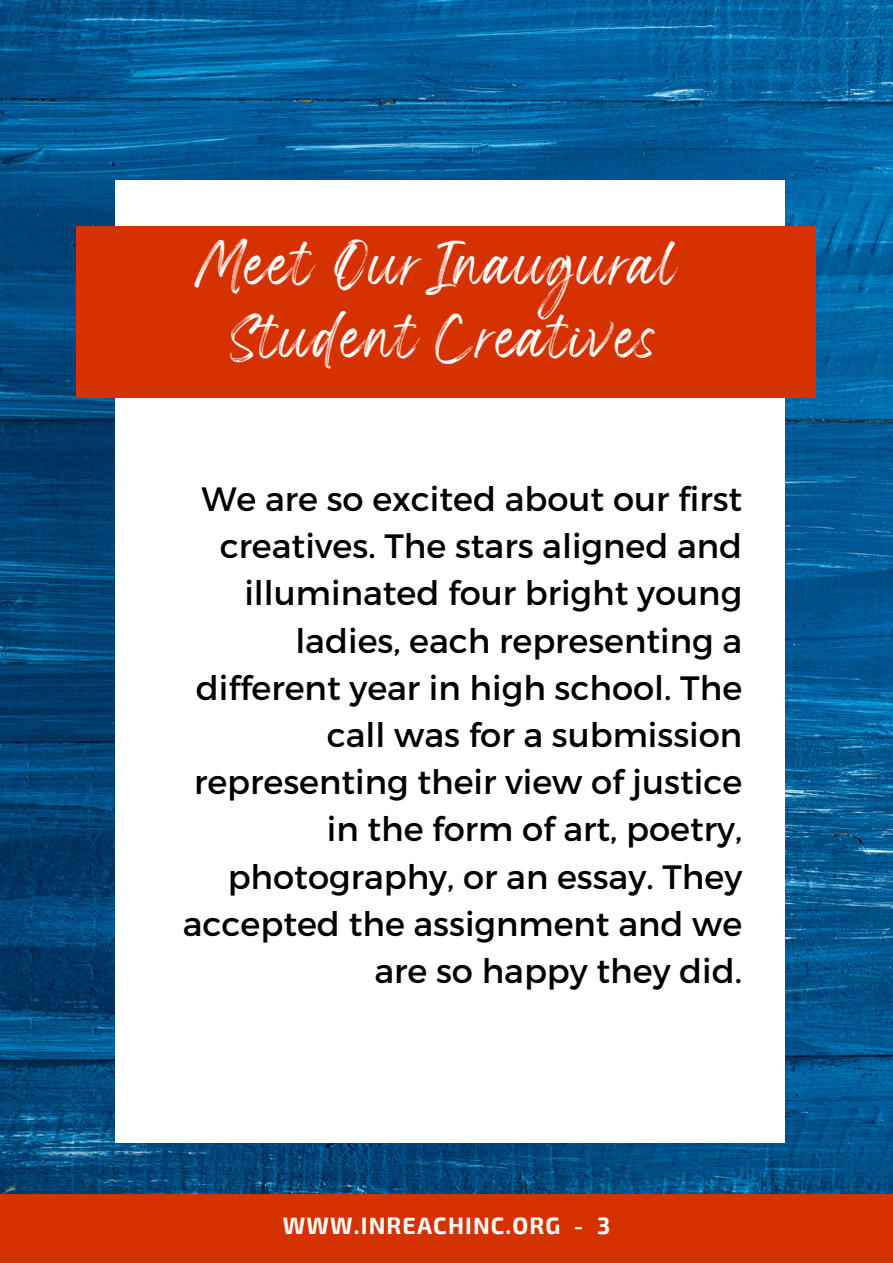
<style>
.page{position:relative;width:893px;height:1264px;background:#fff}
.page>*{position:absolute;margin:0;border:0;box-sizing:border-box;transform-origin:0 0}
.t1{font:33.75px/47.2px "Montserrat";color:#000;text-align:right}
.t2{font:33.3px "Wonderful Branding";letter-spacing:.05em;color:#fff}
.t3{font:700 23.1px "Exo 2";letter-spacing:.05em;color:#fff}
</style>
<div class="page">
<img style="left:0;top:0;width:892px;height:1194px">
<div style="left:115px;top:180px;width:669px;height:963px;background:#fff"></div>
<div style="left:0;top:1194px;width:892px;height:68px;background:#d63100"></div>
<div style="left:76px;top:226px;width:740px;height:171px;background:#d63100"></div>
<p class="t2" style="left:194px;top:257px;width:487px">Meet Our Inaugural</p>
<p class="t2" style="left:230px;top:330px;width:433px">Student Creatives</p>
<p class="t1" style="left:183px;top:473px;width:561px">We are so excited about our first creatives. The stars aligned and illuminated four bright young ladies, each representing a different year in high school. The call was for a submission representing their view of justice in the form of art, poetry, photography, or an essay. They accepted the assignment and we are so happy they did.</p>
<p class="t3" style="left:283px;top:1210px;width:329px">WWW.INREACHINC.ORG - 3</p>
</div>
